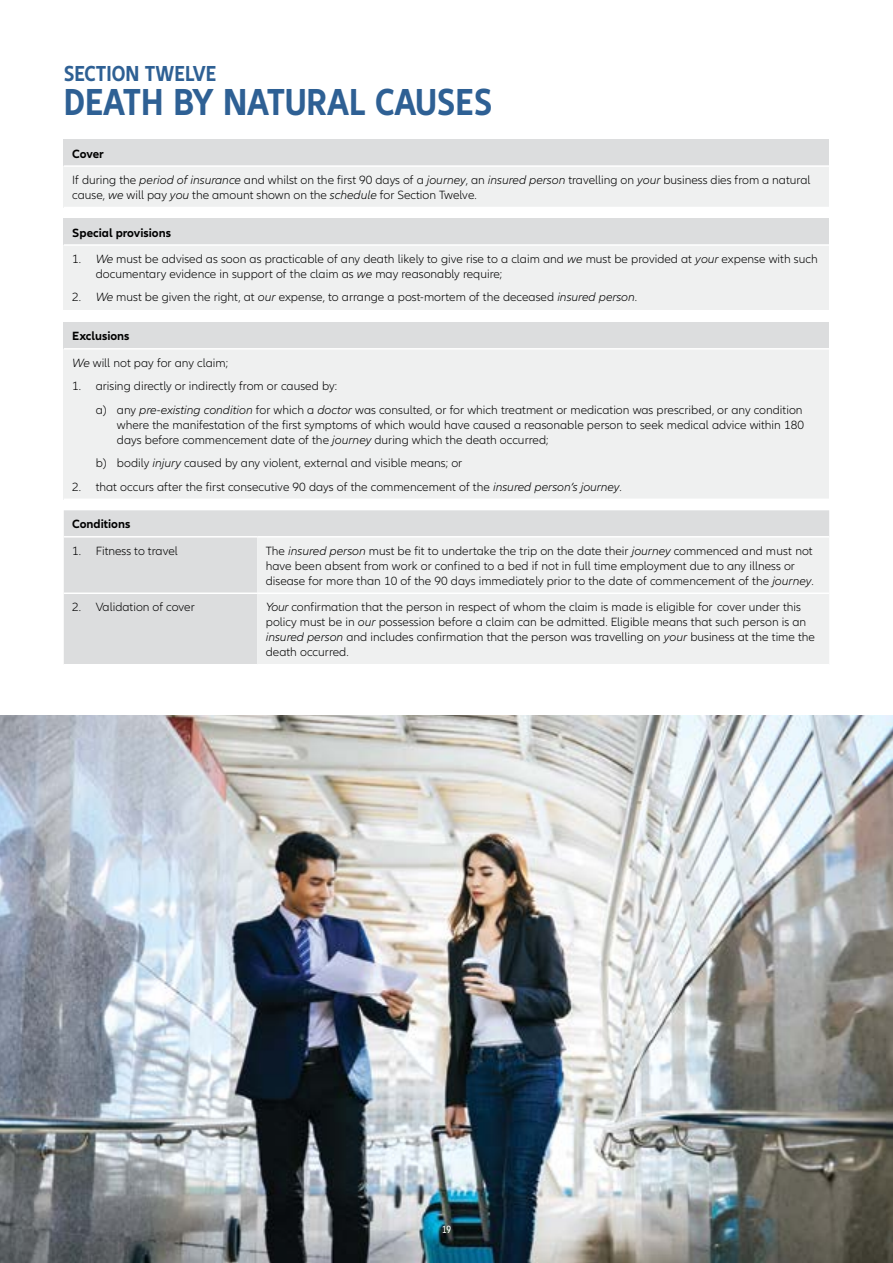
<style>
.page{position:relative;width:893px;height:1263px;background:#fff}
.page>*{position:absolute;margin:0;border:0;box-sizing:border-box;transform-origin:0 0}
.t1{font:700 condensed 39px "Allianz Neo";color:#2e6094}
.t2{font:700 condensed 22.5px "Allianz Neo";color:#2e6094}
.t3{font:300 12.3px/15px "Allianz Neo";color:#000}
.t4{font:700 12.3px "Allianz Neo";color:#000}
.t5{font:condensed 10.8px "Allianz Neo";color:#fff}
.s1{font-weight:700}
.s2{font-style:italic}
</style>
<div class="page">
<img style="left:0;top:716px;width:893px;height:547px">
<div style="left:64px;top:140px;width:765px;height:26px;background:#dcddde"></div>
<div style="left:64px;top:166px;width:765px;height:42px;background:#eff0f0"></div>
<hr style="left:64px;top:165px;width:765px;height:2px;background:#fff">
<hr style="left:64px;top:207px;width:765px;height:1px;background:#fff">
<div style="left:64px;top:219px;width:765px;height:26px;background:#dcddde"></div>
<div style="left:64px;top:245px;width:765px;height:65px;background:#eff0f0"></div>
<hr style="left:64px;top:244px;width:765px;height:2px;background:#fff">
<div style="left:64px;top:322px;width:765px;height:27px;background:#dcddde"></div>
<div style="left:64px;top:349px;width:765px;height:150px;background:#eff0f0"></div>
<hr style="left:64px;top:348px;width:765px;height:2px;background:#fff">
<div style="left:64px;top:510px;width:765px;height:154px;background:#dcddde"></div>
<div style="left:257px;top:537px;width:572px;height:127px;background:#eff0f0"></div>
<hr style="left:64px;top:536px;width:193px;height:1px;background:#fff">
<hr style="left:257px;top:536px;width:572px;height:1px;background:#fff">
<hr style="left:64px;top:592px;width:193px;height:2px;background:#fff">
<hr style="left:257px;top:592px;width:572px;height:2px;background:#fff">
<h2 class="t2" style="left:64px;top:66px;width:154px">SECTION TWELVE</h2>
<h1 class="t1" style="left:64px;top:89px;width:430px">DEATH BY NATURAL CAUSES</h1>
<p class="t3" style="left:72px;top:141px;width:740px;line-height:26.4px"><span class="s1">Cover<br></span>If during the <span class="s2">period of insurance</span> and whilst on the first 90 days of a <span class="s2">journey</span>, an <span class="s2">insured person</span> travelling on <span class="s2">your</span> business dies from a natural</p>
<p class="t3" style="left:72px;top:188px;width:406px">cause, <span class="s2">we</span> will pay <span class="s2">you</span> the amount shown on the <span class="s2">schedule</span> for Section Twelve.</p>
<p class="t4" style="left:72px;top:228px;width:100px">Special provisions</p>
<p class="t3" style="left:96px;top:252px;width:723px;text-indent:-23px">1. <span class="s2">We</span> must be advised as soon as practicable of any death likely to give rise to a claim and <span class="s2">we</span> must be provided at <span class="s2">your</span> expense with such documentary evidence in support of the claim as <span class="s2">we</span> may reasonably require;</p>
<p class="t3" style="left:72px;top:291px;width:566px">2. <span class="s2">We</span> must be given the right, at <span class="s2">our</span> expense, to arrange a post-mortem of the deceased <span class="s2">insured person</span>.</p>
<p class="t3" style="left:72px;top:324px;width:157px;line-height:26.4px"><span class="s1">Exclusions<br></span><span class="s2">We</span> will not pay for any claim;</p>
<p class="t3" style="left:96px;top:375px;width:708px;line-height:23.5px;text-indent:-23px">1. arising directly or indirectly from or caused by:<br>a) any <span class="s2">pre-existing condition</span> for which a <span class="s2">doctor</span> was consulted, or for which treatment or medication was prescribed, or any condition</p>
<p class="t3" style="left:117px;top:418px;width:689px">where the manifestation of the first symptoms of which would have caused a reasonable person to seek medical advice within 180 days before commencement date of the <span class="s2">journey</span> during which the death occurred;</p>
<p class="t3" style="left:96px;top:457px;width:368px">b) bodily <span class="s2">injury</span> caused by any violent, external and visible means; or</p>
<p class="t3" style="left:72px;top:480px;width:551px">2. that occurs after the first consecutive 90 days of the commencement of the <span class="s2">insured person’s journey</span>.</p>
<p class="t4" style="left:72px;top:519px;width:60px">Conditions</p>
<p class="t3" style="left:72px;top:544px;width:107px">1. Fitness to travel</p>
<p class="t3" style="left:266px;top:544px;width:549px">The <span class="s2">insured person</span> must be fit to undertake the trip on the date their <span class="s2">journey</span> commenced and must not have been absent from work or confined to a bed if not in full time employment due to any illness or disease for more than 10 of the 90 days immediately prior to the date of commencement of the <span class="s2">journey</span>.</p>
<p class="t3" style="left:72px;top:600px;width:124px">2. Validation of cover</p>
<p class="t3" style="left:266px;top:600px;width:551px"><span class="s2">Your</span> confirmation that the person in respect of whom the claim is made is eligible for cover under this policy must be in <span class="s2">our</span> possession before a claim can be admitted. Eligible means that such person is an <span class="s2">insured person</span> and includes confirmation that the person was travelling on <span class="s2">your</span> business at the time the death occurred.</p>
<p class="t5" style="left:442px;top:1223px;width:10px">19</p>
</div>
